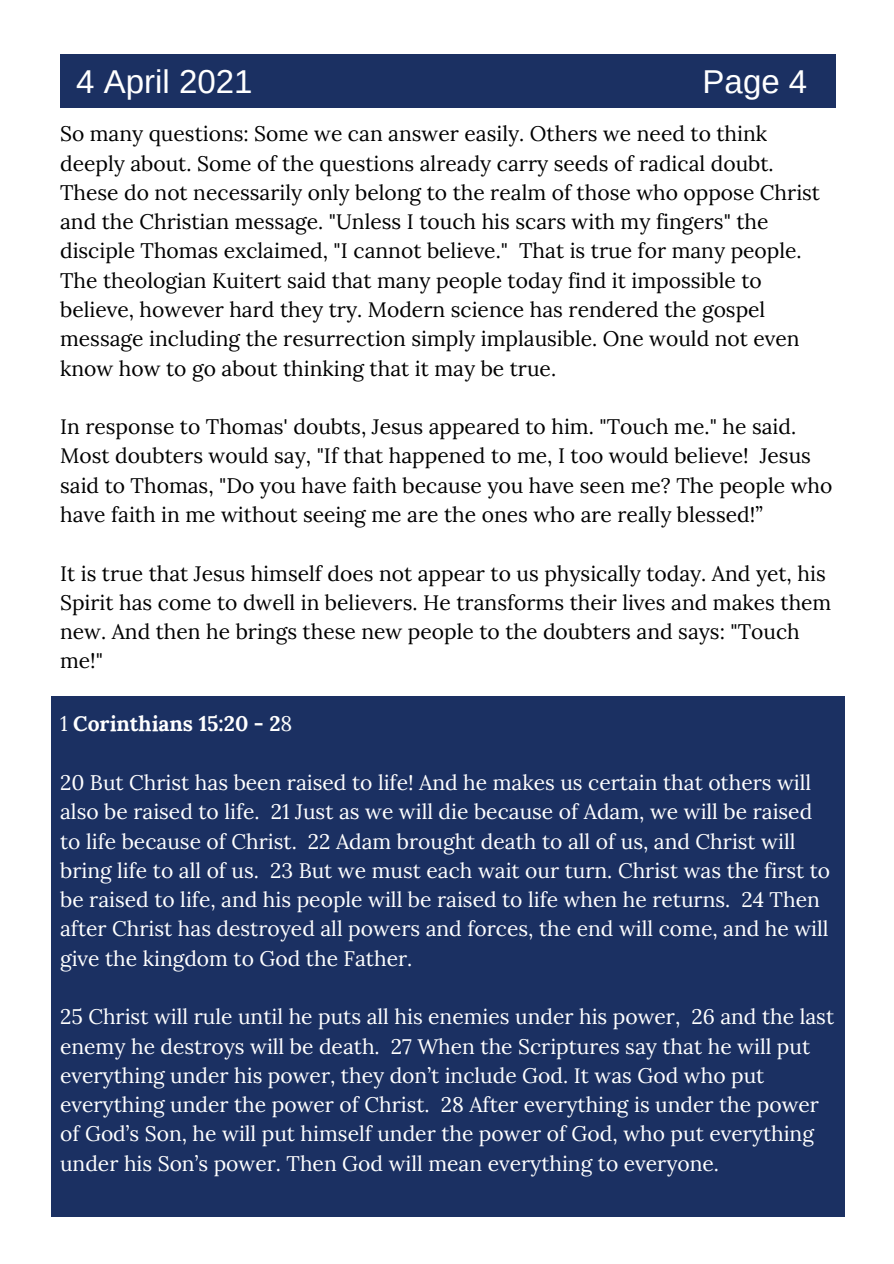
<style>
.page{position:relative;width:894px;height:1264px;background:#fff}
.page>*{position:absolute;margin:0;border:0;box-sizing:border-box;transform-origin:0 0}
.t1{font:33px "Arimo";color:#fff}
.t2{font:21px/29.2px "Lora";color:#000}
.t3{font:21px/29.2px "Lora";color:#fff}
.t4{font:700 21px "Lora";color:#fff}
.s1{font-weight:400}
</style>
<div class="page">
<div style="left:60px;top:55px;width:775px;height:53px;background:#1b3062"></div>
<div style="left:52px;top:696px;width:793px;height:521px;background:#1b3062"></div>
<p class="t1" style="left:76px;top:63px;width:178px">4 April 2021</p>
<p class="t1" style="left:702px;top:63px;width:106px">Page 4</p>
<p class="t2" style="left:60px;top:119px;width:761px">So many questions: Some we can answer easily. Others we need to think deeply about. Some of the questions already carry seeds of radical doubt.<br>These do not necessarily only belong to the realm of those who oppose Christ and the Christian message. "Unless I touch his scars with my fingers" the disciple Thomas exclaimed, "I cannot believe." That is true for many people.<br>The theologian Kuitert said that many people today find it impossible to believe, however hard they try. Modern science has rendered the gospel message including the resurrection simply implausible. One would not even know how to go about thinking that it may be true.</p>
<p class="t2" style="left:60px;top:412px;width:773px">In response to Thomas' doubts, Jesus appeared to him. "Touch me." he said.<br>Most doubters would say, "If that happened to me, I too would believe! Jesus said to Thomas, "Do you have faith because you have seen me? The people who have faith in me without seeing me are the ones who are really blessed!”</p>
<p class="t2" style="left:60px;top:558px;width:772px">It is true that Jesus himself does not appear to us physically today. And yet, his Spirit has come to dwell in believers. He transforms their lives and makes them new. And then he brings these new people to the doubters and says: "Touch me!"</p>
<p class="t4" style="left:60px;top:710px;width:234px"><span class="s1">1</span> Corinthians 15:20 - 2<span class="s1">8</span></p>
<p class="t3" style="left:60px;top:767px;width:771px">20 But Christ has been raised to life! And he makes us certain that others will also be raised to life. 21 Just as we will die because of Adam, we will be raised to life because of Christ. 22 Adam brought death to all of us, and Christ will bring life to all of us. 23 But we must each wait our turn. Christ was the first to be raised to life, and his people will be raised to life when he returns. 24 Then after Christ has destroyed all powers and forces, the end will come, and he will give the kingdom to God the Father.</p>
<p class="t3" style="left:60px;top:1001px;width:775px">25 Christ will rule until he puts all his enemies under his power, 26 and the last enemy he destroys will be death. 27 When the Scriptures say that he will put everything under his power, they don’t include God. It was God who put everything under the power of Christ. 28 After everything is under the power of God’s Son, he will put himself under the power of God, who put everything under his Son’s power. Then God will mean everything to everyone.</p>
</div>
